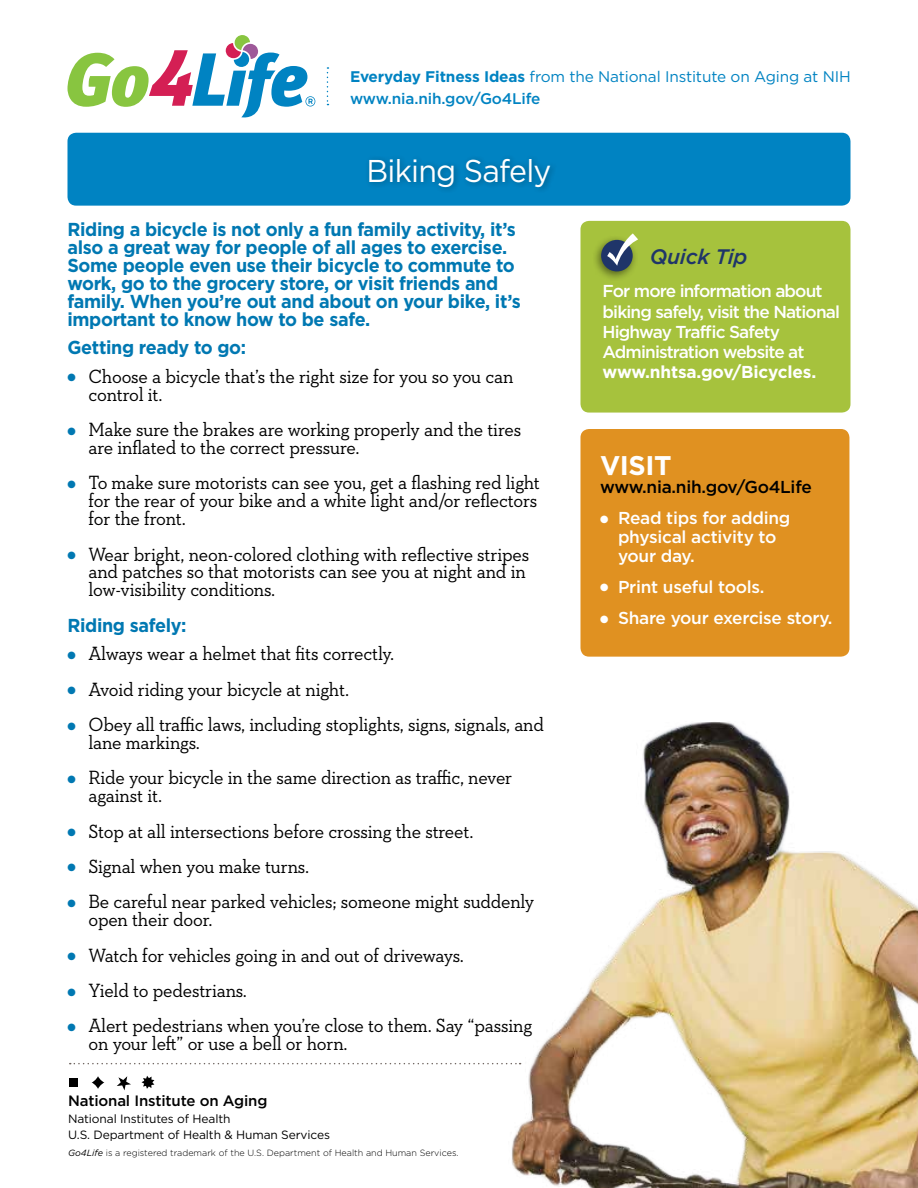
<style>
.page{position:relative;width:918px;height:1188px;background:#fff}
.page>*{position:absolute;margin:0;border:0;box-sizing:border-box;transform-origin:0 0}
.t1{font:31.5px "Gotham";letter-spacing:-.025em;color:#fff;scale:.96 1}
.t2{font:700 27px "Gotham";color:#fff}
.t3{font:italic 500 21px "Gotham";letter-spacing:-.01em;color:#1f3569}
.t4{font:19.5px/17.9px "Neutraface Slab Text";letter-spacing:-.015em;color:#000;scale:.96 1}
.t5{font:700 18.75px/17.9px "Gotham";letter-spacing:-.02em;color:#0078b2;scale:.96 1}
.t6{font:500 17.25px/20.2px "Gotham";letter-spacing:-.05em;color:#fff}
.t7{font:500 17.25px/18.8px "Gotham";letter-spacing:-.015em;color:#fff}
.t8{font:500 17.25px "Gotham";letter-spacing:-.015em;color:#000}
.t9{font:15.3px/22.5px "Gotham";letter-spacing:-.01em;color:#0083c2}
.t10{font:500 15px "Gotham";letter-spacing:-.01em;color:#000}
.t11{font:12px/16.5px "Gotham";letter-spacing:-.01em;color:#000}
.t12{font:300 9px "Gotham";color:#000}
.s1{font-weight:700}
.s2{font-weight:500}
.s3{color:#0078b2}
.s4{font-weight:400;font-style:italic}
</style>
<div class="page">
<div style="left:580px;top:429px;width:269px;height:228px;background:#e09121;border-radius:9px"></div>
<svg style="left:67px;top:35px;width:248px;height:82px"></svg>
<svg style="left:327px;top:67px;width:1px;height:38px"></svg>
<div style="left:580px;top:221px;width:271px;height:192px;background:#a6c23d;border-radius:9px"></div>
<img style="left:510px;top:722px;width:408px;height:466px">
<div style="left:592px;top:235px;width:47px;height:47px;background:#000;opacity:.5"></div>
<div style="left:601px;top:240px;width:32px;height:31px;background:#1f3569;border-radius:50%"></div>
<svg style="left:607px;top:233px;width:31px;height:33px"></svg>
<div style="left:67px;top:133px;width:783px;height:73px;background:#0083c2;border-radius:9px"></div>
<div style="left:365px;top:154px;width:193px;height:40px;background:#000;opacity:.3"></div>
<svg style="left:142px;top:1076px;width:12px;height:13px"></svg>
<div style="left:69px;top:1079px;width:8px;height:8px;background:#000"></div>
<svg style="left:92px;top:1076px;width:12px;height:13px"></svg>
<svg style="left:117px;top:1076px;width:14px;height:14px"></svg>
<svg style="left:70px;top:1063px;width:451px;height:1px"></svg>
<p class="t9" style="left:350px;top:65px;width:502px"><span class="s1">Everyday Fitness ideas</span> from the National Institute on Aging at NIH <span class="s2">www.nia.nih.gov/Go4Life</span></p>
<h1 class="t1" style="left:366px;top:153px;width:194px">Biking Safely</h1>
<h2 class="t5" style="left:68px;top:220px;width:474px">Riding a bicycle is not only a fun family activity, it’s also a great way for people of all ages to exercise. some people even use their bicycle to commute to work, go to the grocery store, or visit friends and family. When you’re out and about on your bike, it’s important to know how to be safe.</h2>
<h2 class="t5" style="left:68px;top:338px;width:188px">Getting ready to go:</h2>
<p class="t4" style="left:88px;top:367px;width:444px;text-indent:-21px"><span class="s3">●</span> Choose a bicycle that’s the right size for you so you can control it.</p>
<p class="t4" style="left:88px;top:420px;width:452px;text-indent:-21px"><span class="s3">●</span> Make sure the brakes are working properly and the tires are inflated to the correct pressure.</p>
<p class="t4" style="left:88px;top:474px;width:472px;text-indent:-21px"><span class="s3">●</span> To make sure motorists can see you, get a flashing red light for the rear of your bike and a white light and/or reflectors for the front.</p>
<p class="t4" style="left:88px;top:545px;width:461px;text-indent:-21px"><span class="s3">●</span> Wear bright, neon-colored clothing with reflective stripes and patches so that motorists can see you at night and in low-visibility conditions.</p>
<h2 class="t5" style="left:68px;top:616px;width:126px">Riding safely:</h2>
<p class="t4" style="left:68px;top:644px;width:342px"><span class="s3">●</span> Always wear a helmet that fits correctly.</p>
<p class="t4" style="left:68px;top:680px;width:295px"><span class="s3">●</span> Avoid riding your bicycle at night.</p>
<p class="t4" style="left:88px;top:715px;width:476px;text-indent:-21px"><span class="s3">●</span> Obey all traffic laws, including stoplights, signs, signals, and lane markings.</p>
<p class="t4" style="left:88px;top:769px;width:443px;text-indent:-21px"><span class="s3">●</span> Ride your bicycle in the same direction as traffic, never against it.</p>
<p class="t4" style="left:68px;top:822px;width:424px"><span class="s3">●</span> Stop at all intersections before crossing the street.</p>
<p class="t4" style="left:68px;top:857px;width:253px"><span class="s3">●</span> Signal when you make turns.</p>
<p class="t4" style="left:88px;top:893px;width:466px;text-indent:-21px"><span class="s3">●</span> Be careful near parked vehicles; someone might suddenly open their door.</p>
<p class="t4" style="left:68px;top:946px;width:414px"><span class="s3">●</span> Watch for vehicles going in and out of driveways.</p>
<p class="t4" style="left:68px;top:981px;width:189px"><span class="s3">●</span> Yield to pedestrians.</p>
<p class="t4" style="left:88px;top:1017px;width:464px;text-indent:-21px"><span class="s3">●</span> Alert pedestrians when you’re close to them. Say “passing on your left” or use a bell or horn.</p>
<p class="t10" style="left:68px;top:1092px;width:201px">National Institute on Aging</p>
<p class="t11" style="left:68px;top:1110px;width:263px">National Institutes of Health<br>U.S. Department of Health &amp; Human Services</p>
<p class="t12" style="left:68px;top:1147px;width:392px"><span class="s4">Go4Life</span> is a registered trademark of the U.S. Department of Health and Human Services.</p>
<h2 class="t3" style="left:650px;top:244px;width:99px">Quick Tip</h2>
<p class="t6" style="left:603px;top:281px;width:239px">For more information about biking safely, visit the National<br>Highway Traffic Safety<br>Administration website at <span class="s1">www.nhtsa.gov/Bicycles.</span></p>
<h2 class="t2" style="left:600px;top:450px;width:73px">Visit</h2>
<h2 class="t8" style="left:600px;top:477px;width:213px">www.nia.nih.gov/Go4Life</h2>
<p class="t7" style="left:618px;top:508px;width:174px;text-indent:-18px">● Read tips for adding physical activity to your day.</p>
<p class="t7" style="left:600px;top:577px;width:166px">● Print useful tools.</p>
<p class="t7" style="left:600px;top:608px;width:234px">● Share your exercise story.</p>
</div>
